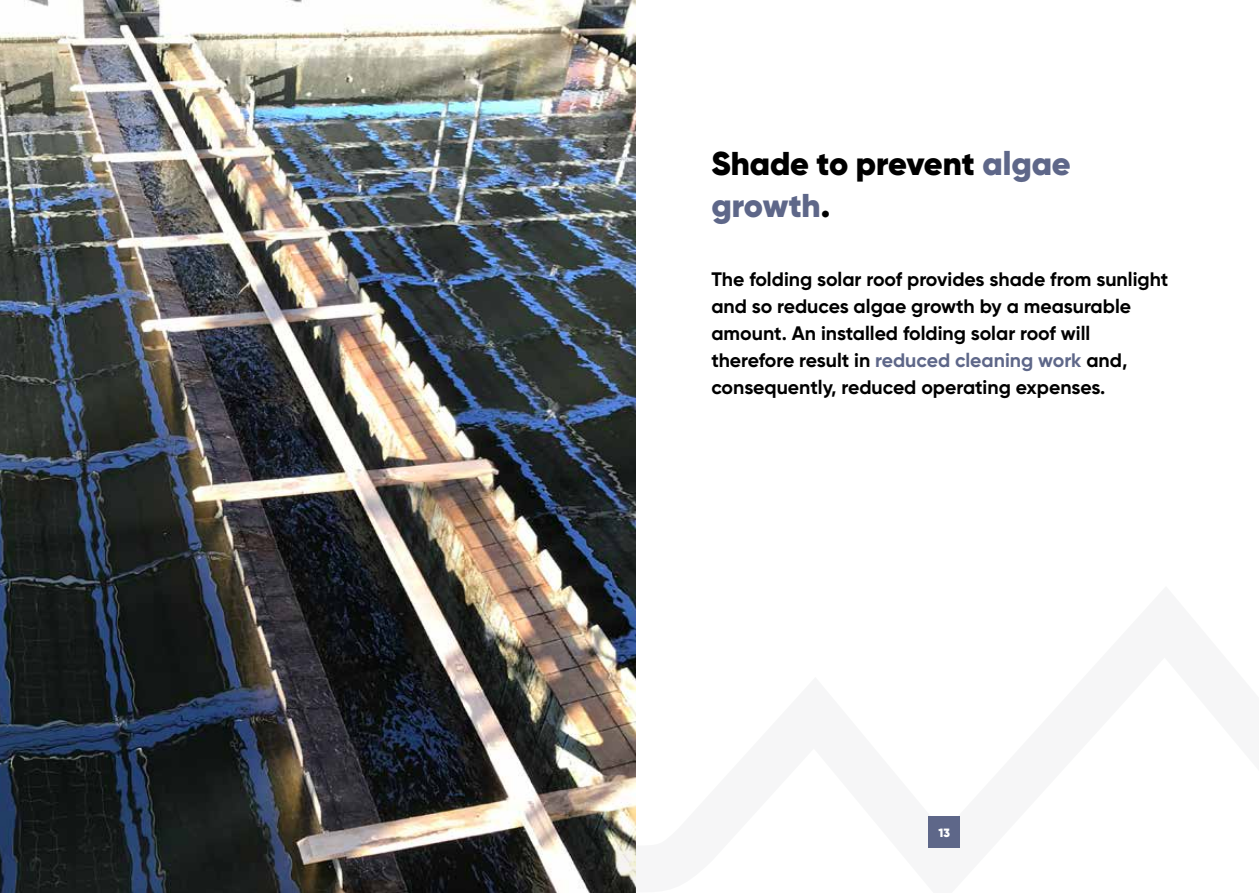
<style>
.page{position:relative;width:1259px;height:893px;background:#fff}
.page>*{position:absolute;margin:0;border:0;box-sizing:border-box;transform-origin:0 0}
.t1{font:900 33px/42px "Gilroy";color:#000}
.t2{font:700 19.5px/27px "Gilroy";color:#000}
.t3{font:900 12px "Gilroy";color:#fff}
.s1{color:#5e6789}
</style>
<div class="page">
<img style="left:0;top:0;width:636px;height:893px">
<img style="left:617px;top:586px;width:19px;height:307px">
<div style="left:928px;top:816px;width:32px;height:32px;background:#5e6789"></div>
<h1 class="t1" style="left:711px;top:143px;width:361px">Shade to prevent <span class="s1">algae growth</span>.</h1>
<p class="t2" style="left:711px;top:266px;width:458px">The folding solar roof provides shade from sunlight and so reduces algae growth by a measurable amount. An installed folding solar roof will therefore result in <span class="s1">reduced cleaning work</span> and, consequently, reduced operating expenses.</p>
<p class="t3" style="left:938px;top:825px;width:13px">13</p>
</div>
